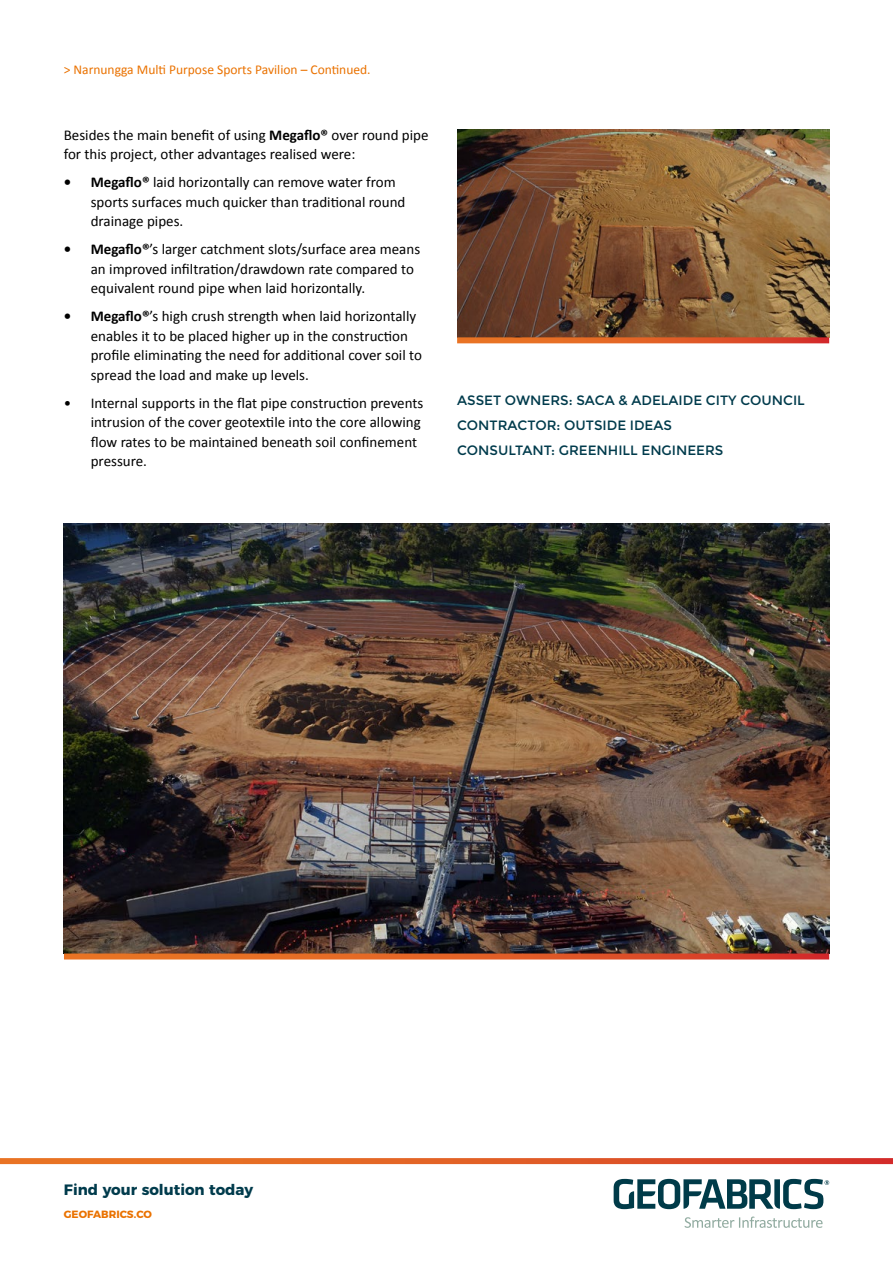
<style>
.page{position:relative;width:893px;height:1263px;background:#fff}
.page>*{position:absolute;margin:0;border:0;box-sizing:border-box;transform-origin:0 0}
.t1{font:15px/19.5px "Calibri";color:#000}
.t2{font:700 15px "Montserrat";color:#003b4c}
.t3{font:13.5px/25px "Montserrat";color:#003b4c}
.t4{font:13.5px "Calibri";color:#ea7200}
.t5{font:700 10.5px "Montserrat";color:#ea7200}
.s1{font-weight:700}
</style>
<div class="page">
<img style="left:64px;top:523px;width:765px;height:430px">
<img style="left:457px;top:130px;width:372px;height:207px">
<svg style="left:64px;top:953px;width:765px;height:6px;background:#d35826"></svg>
<svg style="left:457px;top:337px;width:372px;height:6px;background:#da5b26"></svg>
<svg style="left:0;top:1158px;width:893px;height:6px;background:#e15f29"></svg>
<svg style="left:614px;top:1179px;width:215px;height:30px"></svg>
<svg style="left:685px;top:1216px;width:137px;height:12px"></svg>
<p class="t4" style="left:64px;top:60px;width:308px">&gt; Narnungga Multi Purpose Sports Pavilion – Continued.</p>
<p class="t1" style="left:64px;top:124px;width:366px">Besides the main benefit of using <span class="s1">Megaflo®</span> over round pipe for this project, other advantages realised were:</p>
<p class="t1" style="left:91px;top:172px;width:316px;text-indent:-27px"><span class="s1">• Megaflo®</span> laid horizontally can remove water from sports surfaces much quicker than traditional round drainage pipes.</p>
<p class="t1" style="left:91px;top:239px;width:331px;text-indent:-27px"><span class="s1">• Megaflo®</span>’s larger catchment slots/surface area means an improved infiltration/drawdown rate compared to equivalent round pipe when laid horizontally.</p>
<p class="t1" style="left:91px;top:306px;width:333px;text-indent:-27px"><span class="s1">• Megaflo®</span>’s high crush strength when laid horizontally enables it to be placed higher up in the construction profile eliminating the need for additional cover soil to spread the load and make up levels.</p>
<p class="t1" style="left:91px;top:392px;width:334px;text-indent:-27px">• Internal supports in the flat pipe construction prevents intrusion of the cover geotextile into the core allowing flow rates to be maintained beneath soil confinement pressure.</p>
<p class="t3" style="left:457px;top:388px;width:349px">ASSET OWNERS: SACA &amp; ADELAIDE CITY COUNCIL<br>CONTRACTOR: OUTSIDE IDEAS<br>CONSULTANT: GREENHILL ENGINEERS</p>
<p class="t2" style="left:64px;top:1177px;width:191px">Find your solution today</p>
<p class="t5" style="left:64px;top:1205px;width:90px">GEOFABRICS.CO</p>
</div>
